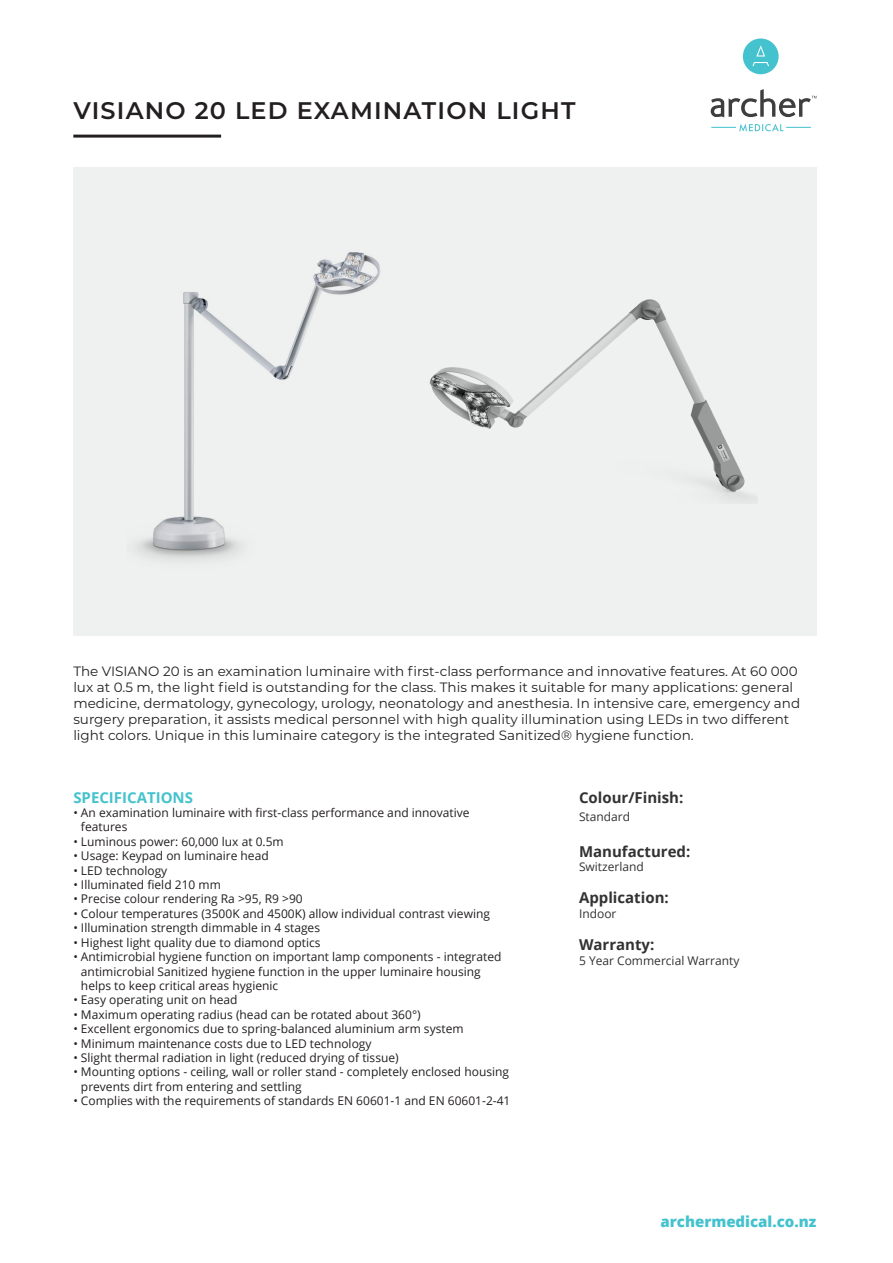
<style>
.page{position:relative;width:893px;height:1263px;background:#fff}
.page>*{position:absolute;margin:0;border:0;box-sizing:border-box;transform-origin:0 0}
.BODY{font:600 24px "Montserrat";letter-spacing:.05em;color:#231f20}
.BODY-2{font:700 15px "Open Sans";color:#333233}
.BODY-3{font:800 15px "Open Sans";color:#44c2ce}
.BODY-4{font:700 15px "Open Sans";color:#44c2ce}
.t1{font:13.5px/16.2px "Montserrat";color:#231f20}
.BODY-5{font:12px/14.4px "Open Sans";color:#231f20}
.BODY-6{font:12px "Open Sans";color:#333233}
</style>
<div class="page">
<div style="left:743px;top:39px;width:36px;height:35px;background:#44c2ce;border-radius:50%"></div>
<svg style="left:752px;top:46px;width:17px;height:20px"></svg>
<svg style="left:711px;top:124px;width:100px;height:8px"></svg>
<svg style="left:711px;top:89px;width:105px;height:28px"></svg>
<div style="left:73px;top:167px;width:743px;height:469px;background:#eff0f0"></div>
<img style="left:135px;top:252px;width:245px;height:309px">
<hr style="left:73px;top:135px;width:148px;height:3px;background:#231f20">
<img style="left:429px;top:299px;width:327px;height:203px">
<p class="BODY" style="left:73px;top:93px;width:504px">VISIANO 20 LED EXAMINATION LIGHT</p>
<p class="t1" style="left:73px;top:662px;width:728px">The VISIANO 20 is an examination luminaire with first-class performance and innovative features. At 60 000 lux at 0.5 m, the light field is outstanding for the class. This makes it suitable for many applications: general medicine, dermatology, gynecology, urology, neonatology and anesthesia. In intensive care, emergency and surgery preparation, it assists medical personnel with high quality illumination using LEDs in two different light colors. Unique in this luminaire category is the integrated Sanitized® hygiene function.</p>
<p class="BODY-4" style="left:73px;top:787px;width:121px">SPECIFICATIONS</p>
<p class="BODY-5" style="left:73px;top:805px;width:398px">• An examination luminaire with first-class performance and innovative</p>
<p class="BODY-5" style="left:81px;top:820px;width:48px">features</p>
<p class="BODY-5" style="left:73px;top:834px;width:212px">• Luminous power: 60,000 lux at 0.5m</p>
<p class="BODY-5" style="left:73px;top:848px;width:197px">• Usage: Keypad on luminaire head</p>
<p class="BODY-5" style="left:73px;top:863px;width:95px">• LED technology</p>
<p class="BODY-5" style="left:73px;top:877px;width:149px">• Illuminated field 210 mm</p>
<p class="BODY-5" style="left:73px;top:892px;width:231px">• Precise colour rendering Ra &gt;95, R9 &gt;90</p>
<p class="BODY-5" style="left:73px;top:906px;width:418px">• Colour temperatures (3500K and 4500K) allow individual contrast viewing</p>
<p class="BODY-5" style="left:73px;top:920px;width:248px">• Illumination strength dimmable in 4 stages</p>
<p class="BODY-5" style="left:73px;top:935px;width:249px">• Highest light quality due to diamond optics</p>
<p class="BODY-5" style="left:73px;top:949px;width:430px">• Antimicrobial hygiene function on important lamp components - integrated</p>
<p class="BODY-5" style="left:81px;top:964px;width:401px">antimicrobial Sanitized hygiene function in the upper luminaire housing</p>
<p class="BODY-5" style="left:81px;top:978px;width:199px">helps to keep critical areas hygienic</p>
<p class="BODY-5" style="left:73px;top:992px;width:166px">• Easy operating unit on head</p>
<p class="BODY-5" style="left:73px;top:1007px;width:349px">• Maximum operating radius (head can be rotated about 360°)</p>
<p class="BODY-5" style="left:73px;top:1021px;width:392px">• Excellent ergonomics due to spring-balanced aluminium arm system</p>
<p class="BODY-5" style="left:73px;top:1036px;width:300px">• Minimum maintenance costs due to LED technology</p>
<p class="BODY-5" style="left:73px;top:1050px;width:327px">• Slight thermal radiation in light (reduced drying of tissue)</p>
<p class="BODY-5" style="left:81px;top:1064px;width:430px;text-indent:-8px">• Mounting options - ceiling, wall or roller stand - completely enclosed housing prevents dirt from entering and settling</p>
<p class="BODY-5" style="left:73px;top:1093px;width:439px">• Complies with the requirements of standards EN 60601-1 and EN 60601-2-41</p>
<p class="BODY-2" style="left:579px;top:787px;width:106px">Colour/Finish:</p>
<p class="BODY-6" style="left:579px;top:808px;width:53px">Standard</p>
<p class="BODY-2" style="left:579px;top:841px;width:113px">Manufactured:</p>
<p class="BODY-6" style="left:579px;top:858px;width:66px">Switzerland</p>
<p class="BODY-2" style="left:579px;top:887px;width:91px">Application:</p>
<p class="BODY-6" style="left:579px;top:905px;width:39px">Indoor</p>
<p class="BODY-2" style="left:579px;top:934px;width:77px">Warranty:</p>
<p class="BODY-6" style="left:579px;top:952px;width:162px">5 Year Commercial Warranty</p>
<p class="BODY-3" style="left:661px;top:1210px;width:157px">archermedical.co.nz</p>
</div>
